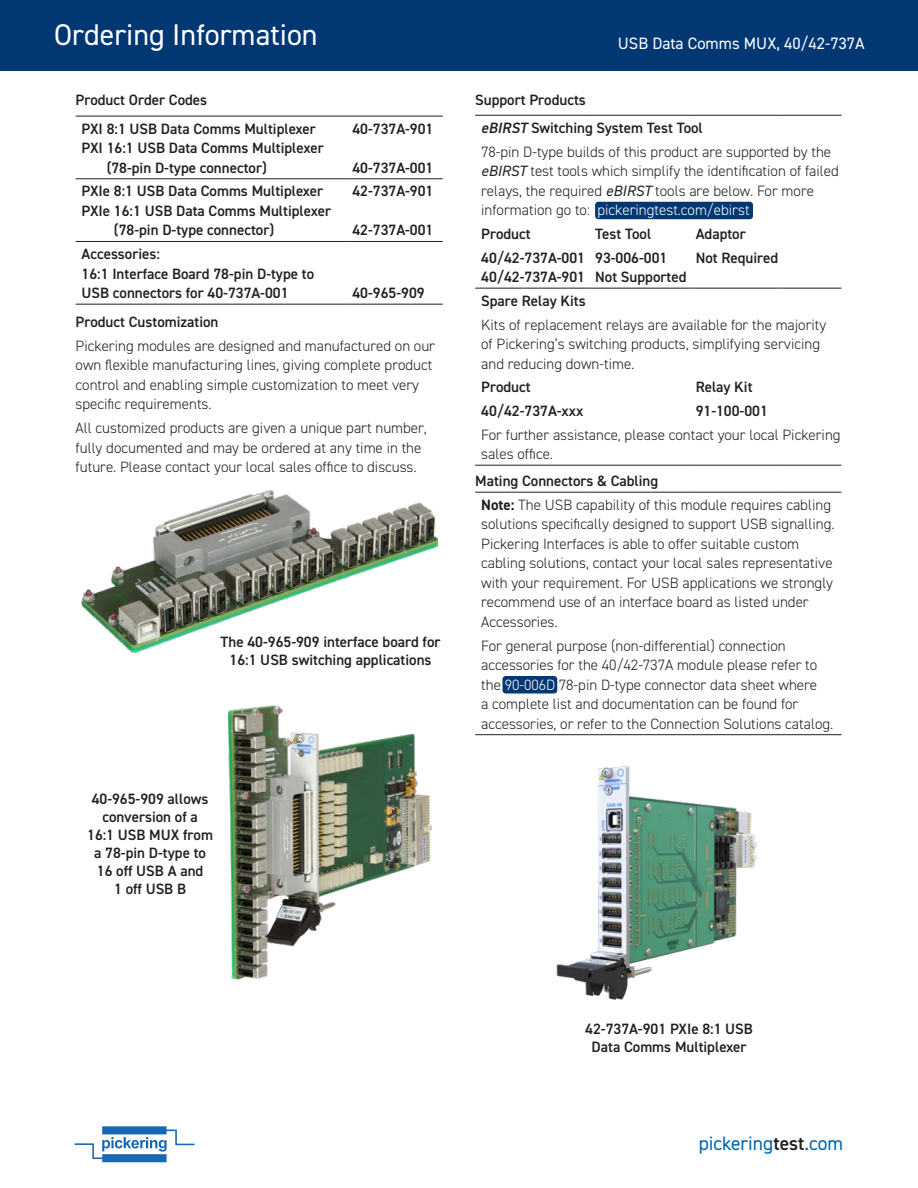
<style>
.page{position:relative;width:918px;height:1188px;background:#fff}
.page>*{position:absolute;margin:0;border:0;box-sizing:border-box;transform-origin:0 0}
.t1{font:30px "DIN2014";color:#fff}
.t2{font:19.5px "DIN2014";color:#0164ad}
.t3{font:16.5px "DIN2014";color:#fff}
.Body{font:300 15px/19.5px "DIN2014";color:#231f20}
.Sub-Heading{font:600 15px/19.5px "DIN2014";color:#231f20}
.Figure_Title{font:600 15px/18px "DIN2014";color:#231f20;text-align:center}
.s1{font-style:italic}
.s2{font-weight:400;font-style:italic}
.s3{color:#fff}
.s4{font-weight:700}
.s5{font-weight:600;color:#231f20}
</style>
<div class="page">
<div style="left:0;top:0;width:918px;height:70px;background:#013874"></div>
<svg style="left:75px;top:1126px;width:120px;height:36px"></svg>
<div style="left:503px;top:676px;width:54px;height:17px;background:#013874;border-radius:3px"></div>
<div style="left:595px;top:202px;width:158px;height:17px;background:#013874;border-radius:3px"></div>
<hr style="left:475px;top:115px;width:114px;height:1px;background:#231f20">
<hr style="left:589px;top:115px;width:101px;height:1px;background:#231f20">
<hr style="left:690px;top:115px;width:91px;height:1px;background:#231f20">
<hr style="left:782px;top:115px;width:60px;height:1px;background:#231f20">
<hr style="left:475px;top:288px;width:114px;height:1px;background:#231f20">
<hr style="left:589px;top:288px;width:101px;height:1px;background:#231f20">
<hr style="left:690px;top:288px;width:91px;height:1px;background:#231f20">
<hr style="left:782px;top:288px;width:60px;height:1px;background:#231f20">
<hr style="left:475px;top:465px;width:114px;height:1px;background:#231f20">
<hr style="left:589px;top:465px;width:101px;height:1px;background:#231f20">
<hr style="left:690px;top:465px;width:91px;height:1px;background:#231f20">
<hr style="left:782px;top:465px;width:60px;height:1px;background:#231f20">
<hr style="left:475px;top:492px;width:114px;height:1px;background:#231f20">
<hr style="left:589px;top:492px;width:101px;height:1px;background:#231f20">
<hr style="left:690px;top:492px;width:91px;height:1px;background:#231f20">
<hr style="left:782px;top:492px;width:60px;height:1px;background:#231f20">
<hr style="left:475px;top:734px;width:114px;height:1px;background:#231f20">
<hr style="left:589px;top:734px;width:101px;height:1px;background:#231f20">
<hr style="left:690px;top:734px;width:91px;height:1px;background:#231f20">
<hr style="left:782px;top:734px;width:60px;height:1px;background:#231f20">
<hr style="left:76px;top:116px;width:271px;height:1px;background:#231f20">
<hr style="left:346px;top:116px;width:97px;height:1px;background:#231f20">
<hr style="left:76px;top:178px;width:271px;height:1px;background:#231f20">
<hr style="left:346px;top:178px;width:97px;height:1px;background:#231f20">
<hr style="left:76px;top:241px;width:271px;height:1px;background:#231f20">
<hr style="left:346px;top:241px;width:97px;height:1px;background:#231f20">
<hr style="left:76px;top:304px;width:271px;height:1px;background:#231f20">
<hr style="left:346px;top:304px;width:97px;height:1px;background:#231f20">
<img style="left:81px;top:490px;width:356px;height:163px">
<img style="left:227px;top:705px;width:205px;height:275px">
<img style="left:556px;top:766px;width:201px;height:234px">
<h1 class="t1" style="left:54px;top:16px;width:265px">Ordering Information</h1>
<p class="Sub-Heading" style="left:76px;top:90px;width:133px">Product Order Codes</p>
<p class="Sub-Heading" style="left:82px;top:119px;width:236px">PXI 8:1 USB Data Comms Multiplexer</p>
<p class="Sub-Heading" style="left:82px;top:138px;width:244px">PXI 16:1 USB Data Comms Multiplexer</p>
<p class="Sub-Heading" style="left:107px;top:158px;width:162px">(78-pin D-type connector)</p>
<p class="Sub-Heading" style="left:82px;top:181px;width:243px">PXIe 8:1 USB Data Comms Multiplexer</p>
<p class="Sub-Heading" style="left:82px;top:201px;width:251px">PXIe 16:1 USB Data Comms Multiplexer</p>
<p class="Sub-Heading" style="left:114px;top:220px;width:162px">(78-pin D-type connector)</p>
<p class="Sub-Heading" style="left:82px;top:244px;width:234px">Accessories:<br>16:1 Interface Board 78-pin D-type to<br>USB connectors for 40-737A-001</p>
<p class="Sub-Heading" style="left:352px;top:119px;width:82px">40-737A-901</p>
<p class="Sub-Heading" style="left:352px;top:158px;width:82px">40-737A-001</p>
<p class="Sub-Heading" style="left:352px;top:181px;width:82px">42-737A-901</p>
<p class="Sub-Heading" style="left:352px;top:220px;width:82px">42-737A-001</p>
<p class="Sub-Heading" style="left:352px;top:283px;width:74px">40-965-909</p>
<p class="Sub-Heading" style="left:76px;top:312px;width:144px">Product Customization</p>
<p class="Body" style="left:76px;top:336px;width:361px">Pickering modules are designed and manufactured on our own flexible manufacturing lines, giving complete product control and enabling simple customization to meet very specific requirements.</p>
<p class="Body" style="left:76px;top:418px;width:353px">All customized products are given a unique part number, fully documented and may be ordered at any time in the future. Please contact your local sales office to discuss.</p>
<p class="Figure_Title" style="left:221px;top:632px;width:222px">The 40-965-909 interface board for<br>16:1 USB switching applications</p>
<p class="Figure_Title" style="left:87px;top:789px;width:127px">40-965-909 allows conversion of a<br>16:1 USB MUX from a 78-pin D-type to<br>16 off USB A and<br>1 off USB B</p>
<p class="t3" style="left:618px;top:33px;width:248px">USB Data Comms MUX, 40/42-737A</p>
<p class="Sub-Heading" style="left:475px;top:89px;width:112px">Support Products</p>
<p class="Sub-Heading" style="left:481px;top:118px;width:223px"><span class="s1">eBIRST</span> Switching System Test Tool</p>
<p class="Body" style="left:481px;top:142px;width:359px">78-pin D-type builds of this product are supported by the <span class="s2">eBIRST</span> test tools which simplify the identification of failed relays, the required <span class="s2">eBIRST</span> tools are below. For more information go to: <span class="s3">pickeringtest.com/ebirst</span></p>
<p class="Sub-Heading" style="left:481px;top:224px;width:51px">Product</p>
<p class="Sub-Heading" style="left:595px;top:224px;width:58px">Test Tool</p>
<p class="Sub-Heading" style="left:696px;top:224px;width:52px">Adaptor</p>
<p class="Sub-Heading" style="left:481px;top:247px;width:105px">40/42-737A-001<br>40/42-737A-901</p>
<p class="Sub-Heading" style="left:595px;top:247px;width:93px">93-006-001<br>Not Supported</p>
<p class="Sub-Heading" style="left:696px;top:247px;width:84px">Not Required</p>
<p class="Sub-Heading" style="left:481px;top:291px;width:106px">Spare Relay Kits</p>
<p class="Body" style="left:481px;top:315px;width:347px">Kits of replacement relays are available for the majority of Pickering’s switching products, simplifying servicing and reducing down-time.</p>
<p class="Sub-Heading" style="left:481px;top:377px;width:51px">Product</p>
<p class="Sub-Heading" style="left:696px;top:377px;width:58px">Relay Kit</p>
<p class="Sub-Heading" style="left:481px;top:401px;width:104px">40/42-737A-xxx</p>
<p class="Sub-Heading" style="left:696px;top:401px;width:74px">91-100-001</p>
<p class="Body" style="left:481px;top:425px;width:361px">For further assistance, please contact your local Pickering sales office.</p>
<p class="Sub-Heading" style="left:475px;top:471px;width:185px">Mating Connectors &amp; Cabling</p>
<p class="Body" style="left:481px;top:495px;width:355px"><span class="s4">Note:</span> The USB capability of this module requires cabling solutions specifically designed to support USB signalling.<br>Pickering Interfaces is able to offer suitable custom cabling solutions, contact your local sales representative with your requirement. For USB applications we strongly recommend use of an interface board as listed under Accessories.</p>
<p class="Body" style="left:481px;top:636px;width:354px">For general purpose (non-differential) connection accessories for the 40/42-737A module please refer to the <span class="s3">90-006D</span> 78-pin D-type connector data sheet where<br>a complete list and documentation can be found for accessories, or refer to the Connection Solutions catalog.</p>
<p class="Figure_Title" style="left:585px;top:1020px;width:169px">42-737A-901 PXIe 8:1 USB<br>Data Comms Multiplexer</p>
<h2 class="t2" style="left:699px;top:1131px;width:146px">pickering<span class="s5">test</span>.com</h2>
</div>
